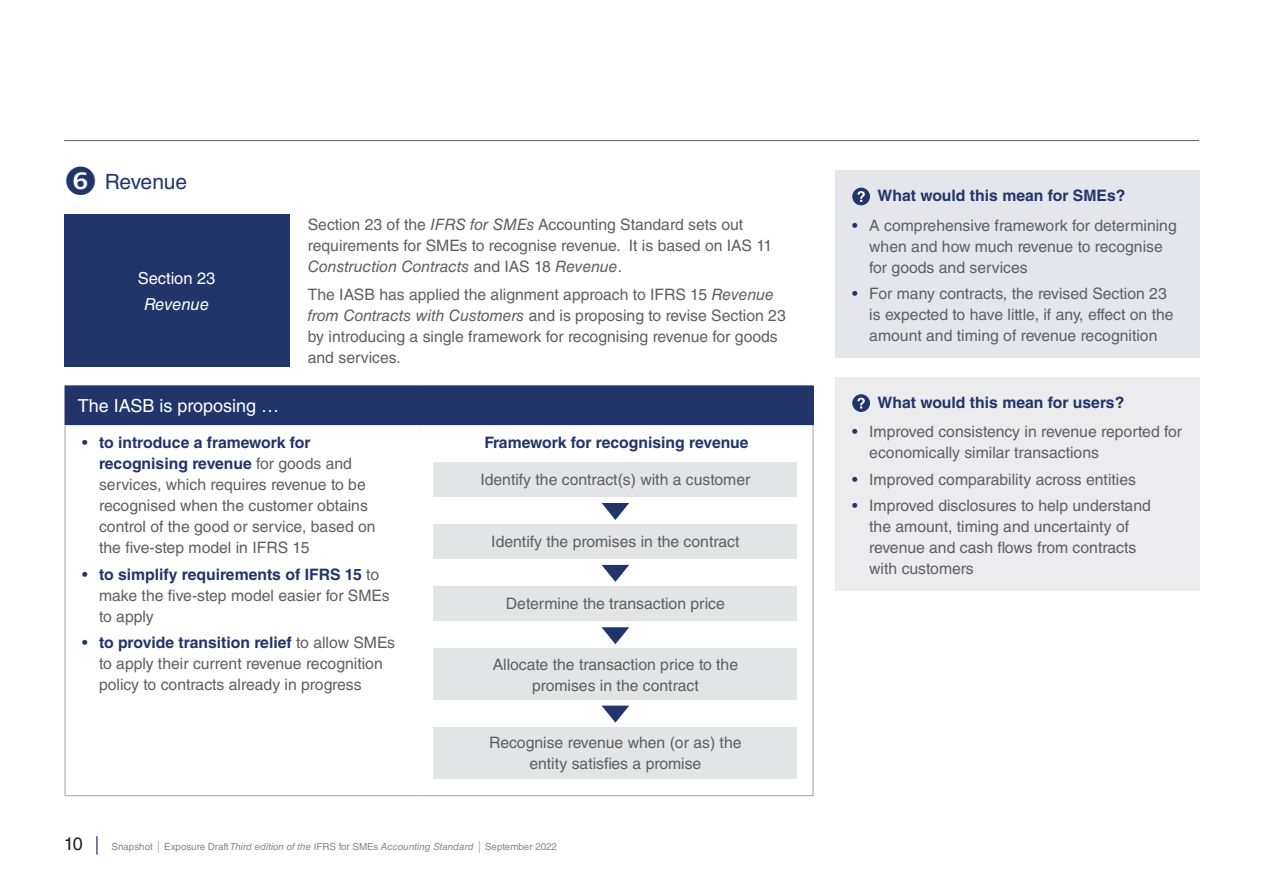
<style>
.page{position:relative;width:1263px;height:893px;background:#fff}
.page>*{position:absolute;margin:0;border:0;box-sizing:border-box;transform-origin:0 0}
.Level_2_heading{font:21px "Helvetica LT Std";letter-spacing:-.015em;color:#22356a}
.whiteout_box_text{font:18px "Helvetica LT Std";color:#fff}
.whiteout_box_text-2{font:16.5px "Helvetica LT Std";letter-spacing:-.005em;color:#fff}
.whiteout_box_text-3{font:italic 16.5px "Helvetica LT Std";letter-spacing:-.005em;color:#fff}
.Body_copy{font:15.75px/21px "Helvetica LT Std";color:#5f5f62}
.Body_copy-2{font:700 15.75px "Helvetica LT Std";color:#22356a}
.t1{font:9.75px "Helvetica LT Std";color:#848689}
.s1{font-style:italic}
.s2{color:#22356a}
.s3{font-weight:700;color:#22356a}
.s4{font-size:18px;color:#231f20}
.s5{font-family:"Swift LT Pro";font-size:18px;color:#22356a}
.s6{font-family:"Swift LT Pro";font-size:12px;color:#abacb0}
</style>
<div class="page">
<hr style="left:64px;top:140px;width:1135px;height:1px;background:#5f5f62">
<div style="left:65px;top:386px;width:748px;height:38px;background:#22356a"></div>
<svg style="left:66px;top:425px;width:746px;height:354px"></svg>
<hr style="left:64px;top:424px;width:353px;height:1px;background:#22356a">
<hr style="left:417px;top:424px;width:397px;height:1px;background:#22356a">
<hr style="left:64px;top:385px;width:353px;height:1px;background:#22356a">
<hr style="left:64px;top:386px;width:2px;height:38px;background:#22356a">
<hr style="left:417px;top:385px;width:397px;height:1px;background:#22356a">
<hr style="left:812px;top:386px;width:2px;height:38px;background:#22356a">
<hr style="left:64px;top:425px;width:2px;height:370px;background:#abacb0">
<hr style="left:812px;top:425px;width:2px;height:370px;background:#abacb0">
<hr style="left:64px;top:795px;width:353px;height:1px;background:#abacb0">
<hr style="left:417px;top:795px;width:397px;height:1px;background:#abacb0">
<div style="left:434px;top:463px;width:363px;height:34px;background:#e3e4e6"></div>
<div style="left:434px;top:524px;width:363px;height:34px;background:#e3e4e6"></div>
<div style="left:434px;top:586px;width:363px;height:34px;background:#e3e4e6"></div>
<div style="left:434px;top:649px;width:363px;height:51px;background:#e3e4e6"></div>
<div style="left:434px;top:727px;width:363px;height:51px;background:#e3e4e6"></div>
<svg style="left:602px;top:503px;width:27px;height:17px"></svg>
<svg style="left:602px;top:565px;width:27px;height:17px"></svg>
<svg style="left:602px;top:627px;width:27px;height:17px"></svg>
<svg style="left:602px;top:706px;width:27px;height:17px"></svg>
<div style="left:835px;top:171px;width:364px;height:187px;background:#e5e5ec"></div>
<div style="left:852px;top:188px;width:18px;height:17px;background:#22356a;border-radius:50%"></div>
<svg style="left:857px;top:191px;width:8px;height:11px"></svg>
<div style="left:835px;top:377px;width:364px;height:214px;background:#ececee"></div>
<svg style="left:852px;top:394px;width:18px;height:18px"></svg>
<svg style="left:857px;top:398px;width:8px;height:10px"></svg>
<div style="left:64px;top:215px;width:225px;height:152px;background:#22356a"></div>
<p class="Level_2_heading" style="left:105px;top:169px;width:84px">Revenue</p>
<p class="whiteout_box_text-2" style="left:138px;top:268px;width:79px">Section 23</p>
<p class="whiteout_box_text-3" style="left:144px;top:295px;width:67px">Revenue</p>
<p class="Body_copy" style="left:308px;top:214px;width:466px">Section 23 of the <span class="s1">IFRS for SMEs</span> Accounting Standard sets out requirements for SMEs to recognise revenue. It is based on IAS 11<br><span class="s1">Construction Contracts</span> and IAS 18 <span class="s1">Revenue</span>.</p>
<p class="Body_copy" style="left:308px;top:284px;width:479px">The IASB has applied the alignment approach to IFRS 15 <span class="s1">Revenue from Contracts with Customers</span> and is proposing to revise Section 23 by introducing a single framework for recognising revenue for goods and services.</p>
<p class="whiteout_box_text" style="left:78px;top:395px;width:203px">The IASB is proposing …</p>
<p class="Body_copy" style="left:99px;top:432px;width:278px;text-indent:-17px"><span class="s2">•</span> <span class="s3">to introduce a framework for recognising revenue</span> for goods and services, which requires revenue to be recognised when the customer obtains control of the good or service, based on the five-step model in IFRS 15</p>
<p class="Body_copy" style="left:99px;top:564px;width:292px;text-indent:-17px"><span class="s2">•</span> <span class="s3">to simplify requirements of IFRS 15</span> to make the five-step model easier for SMEs to apply</p>
<p class="Body_copy" style="left:99px;top:632px;width:297px;text-indent:-17px"><span class="s2">•</span> <span class="s3">to provide transition relief</span> to allow SMEs to apply their current revenue recognition policy to contracts already in progress</p>
<p class="Body_copy-2" style="left:484px;top:433px;width:266px">Framework for recognising revenue</p>
<p class="Body_copy" style="left:480px;top:469px;width:272px">Identify the contract(s) with a customer</p>
<p class="Body_copy" style="left:491px;top:531px;width:250px">Identify the promises in the contract</p>
<p class="Body_copy" style="left:506px;top:593px;width:220px">Determine the transaction price</p>
<p class="Body_copy" style="left:493px;top:653px;width:247px;text-align:center">Allocate the transaction price to the promises in the contract</p>
<p class="Body_copy" style="left:489px;top:732px;width:254px;text-align:center">Recognise revenue when (or as) the entity satisfies a promise</p>
<p class="t1" style="left:64px;top:841px;width:495px"><span class="s4">10</span> <span class="s5">|</span> Snapshot <span class="s6">|</span> Exposure Draft <span class="s1">Third edition of the</span> IFRS for SMEs <span class="s1">Accounting Standard</span> <span class="s6">|</span> September 2022</p>
<p class="Body_copy-2" style="left:877px;top:186px;width:249px">What would this mean for SMEs?</p>
<p class="Body_copy" style="left:869px;top:215px;width:309px;text-indent:-17px"><span class="s2">•</span> A comprehensive framework for determining when and how much revenue to recognise for goods and services</p>
<p class="Body_copy" style="left:869px;top:283px;width:306px;text-indent:-17px"><span class="s2">•</span> For many contracts, the revised Section 23 is expected to have little, if any, effect on the amount and timing of revenue recognition</p>
<p class="Body_copy-2" style="left:877px;top:393px;width:248px">What would this mean for users?</p>
<p class="Body_copy" style="left:869px;top:421px;width:314px;text-indent:-17px"><span class="s2">•</span> Improved consistency in revenue reported for economically similar transactions</p>
<p class="Body_copy" style="left:852px;top:468px;width:285px"><span class="s2">•</span> Improved comparability across entities</p>
<p class="Body_copy" style="left:869px;top:495px;width:283px;text-indent:-17px"><span class="s2">•</span> Improved disclosures to help understand the amount, timing and uncertainty of revenue and cash flows from contracts with customers</p>
</div>
